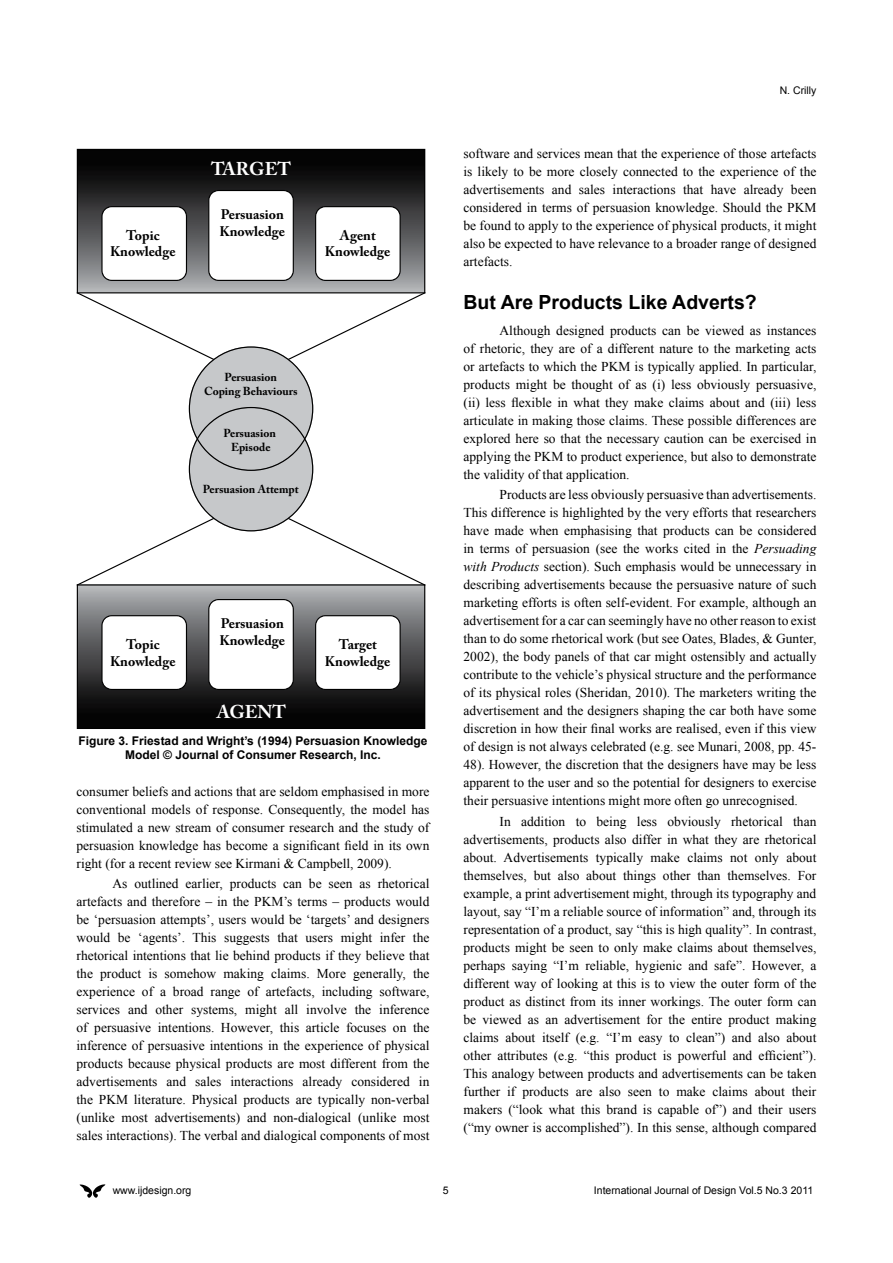
<style>
.page{position:relative;width:893px;height:1263px;background:#fff}
.page>*{position:absolute;margin:0;border:0;box-sizing:border-box;transform-origin:0 0}
.t1{font:700 19.5px "Arial";color:#000}
.t2{font:700 18.45px "Adobe Caslon Pro";color:#fff}
.t3{font:700 13.8px/16.6px "Adobe Caslon Pro";color:#000;text-align:center}
.t4{font:13.5px/18px "Times New Roman";color:#000;text-align:justify}
.t5{font:700 12px/14.4px "Arial";color:#000;text-align:center}
.t6{font:700 11.55px/13.8px "Adobe Caslon Pro";color:#000;text-align:center}
.t7{font:10.5px "Arial";color:#000}
.s1{font-style:italic}
</style>
<div class="page">
<svg style="left:80px;top:1184px;width:25px;height:14px"></svg>
<svg style="left:77px;top:149px;width:348px;height:143px;background:#3a3a3b"></svg>
<svg style="left:77px;top:586px;width:348px;height:143px;background:#464748"></svg>
<svg style="left:101px;top:206px;width:86px;height:75px"></svg>
<svg style="left:315px;top:206px;width:86px;height:75px"></svg>
<svg style="left:208px;top:190px;width:86px;height:91px"></svg>
<svg style="left:101px;top:615px;width:86px;height:75px"></svg>
<svg style="left:315px;top:615px;width:86px;height:75px"></svg>
<svg style="left:208px;top:599px;width:86px;height:91px"></svg>
<svg style="left:77px;top:292px;width:349px;height:294px"></svg>
<h2 class="t2" style="left:211px;top:158px;width:82px">TARGET</h2>
<p class="t3" style="left:220px;top:206px;width:67px;text-align:left">Persuasion<br>Knowledge</p>
<p class="t3" style="left:110px;top:227px;width:67px">Topic<br>Knowledge</p>
<p class="t3" style="left:325px;top:227px;width:67px">Agent<br>Knowledge</p>
<p class="t6" style="left:204px;top:370px;width:95px">Persuasion<br>Coping Behaviours</p>
<p class="t6" style="left:223px;top:426px;width:54px">Persuasion<br>Episode</p>
<p class="t6" style="left:203px;top:482px;width:97px">Persuasion Attempt</p>
<p class="t3" style="left:220px;top:615px;width:67px;text-align:left">Persuasion<br>Knowledge</p>
<p class="t3" style="left:110px;top:636px;width:67px">Topic<br>Knowledge</p>
<p class="t3" style="left:325px;top:636px;width:67px">Target<br>Knowledge</p>
<h2 class="t2" style="left:217px;top:701px;width:71px">AGENT</h2>
<p class="t5" style="left:79px;top:734px;width:350px">Figure 3. Friestad and Wright’s (1994) Persuasion Knowledge<br>Model © Journal of Consumer Research, Inc.</p>
<p class="t4" style="left:77px;top:782px;width:354px">consumer beliefs and actions that are seldom emphasised in more conventional models of response. Consequently, the model has stimulated a new stream of consumer research and the study of persuasion knowledge has become a significant field in its own right (for a recent review see Kirmani &amp; Campbell, 2009).</p>
<p class="t4" style="left:77px;top:874px;width:354px;text-indent:36px">As outlined earlier, products can be seen as rhetorical artefacts and therefore – in the PKM’s terms – products would be ‘persuasion attempts’, users would be ‘targets’ and designers would be ‘agents’. This suggests that users might infer the rhetorical intentions that lie behind products if they believe that the product is somehow making claims. More generally, the experience of a broad range of artefacts, including software, services and other systems, might all involve the inference of persuasive intentions. However, this article focuses on the inference of persuasive intentions in the experience of physical products because physical products are most different from the advertisements and sales interactions already considered in the PKM literature. Physical products are typically non-verbal (unlike most advertisements) and non-dialogical (unlike most sales interactions). The verbal and dialogical components of most</p>
<p class="t7" style="left:780px;top:84px;width:38px">N. Crilly</p>
<p class="t4" style="left:463px;top:144px;width:354px">software and services mean that the experience of those artefacts is likely to be more closely connected to the experience of the advertisements and sales interactions that have already been considered in terms of persuasion knowledge. Should the PKM be found to apply to the experience of physical products, it might also be expected to have relevance to a broader range of designed artefacts.</p>
<h1 class="t1" style="left:463px;top:289px;width:295px">But Are Products Like Adverts?</h1>
<p class="t4" style="left:463px;top:322px;width:354px;text-indent:36px">Although designed products can be viewed as instances of rhetoric, they are of a different nature to the marketing acts or artefacts to which the PKM is typically applied. In particular, products might be thought of as (i) less obviously persuasive, (ii) less flexible in what they make claims about and (iii) less articulate in making those claims. These possible differences are explored here so that the necessary caution can be exercised in applying the PKM to product experience, but also to demonstrate the validity of that application.</p>
<p class="t4" style="left:463px;top:486px;width:354px;text-indent:36px">Products are less obviously persuasive than advertisements.<br>This difference is highlighted by the very efforts that researchers have made when emphasising that products can be considered in terms of persuasion (see the works cited in the <span class="s1">Persuading with Products</span> section). Such emphasis would be unnecessary in describing advertisements because the persuasive nature of such marketing efforts is often self-evident. For example, although an advertisement for a car can seemingly have no other reason to exist than to do some rhetorical work (but see Oates, Blades, &amp; Gunter, 2002), the body panels of that car might ostensibly and actually contribute to the vehicle’s physical structure and the performance of its physical roles (Sheridan, 2010). The marketers writing the advertisement and the designers shaping the car both have some discretion in how their final works are realised, even if this view of design is not always celebrated (e.g. see Munari, 2008, pp. 45- 48). However, the discretion that the designers have may be less apparent to the user and so the potential for designers to exercise their persuasive intentions might more often go unrecognised.</p>
<p class="t4" style="left:463px;top:812px;width:354px;text-indent:36px">In addition to being less obviously rhetorical than advertisements, products also differ in what they are rhetorical about. Advertisements typically make claims not only about themselves, but also about things other than themselves. For example, a print advertisement might, through its typography and layout, say “I’m a reliable source of information” and, through its representation of a product, say “this is high quality”. In contrast, products might be seen to only make claims about themselves, perhaps saying “I’m reliable, hygienic and safe”. However, a different way of looking at this is to view the outer form of the product as distinct from its inner workings. The outer form can be viewed as an advertisement for the entire product making claims about itself (e.g. “I’m easy to clean”) and also about other attributes (e.g. “this product is powerful and efficient”).<br>This analogy between products and advertisements can be taken further if products are also seen to make claims about their makers (“look what this brand is capable of”) and their users (“my owner is accomplished”). In this sense, although compared</p>
<p class="t7" style="left:113px;top:1184px;width:80px">www.ijdesign.org</p>
<p class="t7" style="left:443px;top:1184px;width:7px">5</p>
<p class="t7" style="left:594px;top:1184px;width:221px">International Journal of Design Vol.5 No.3 2011</p>
</div>
